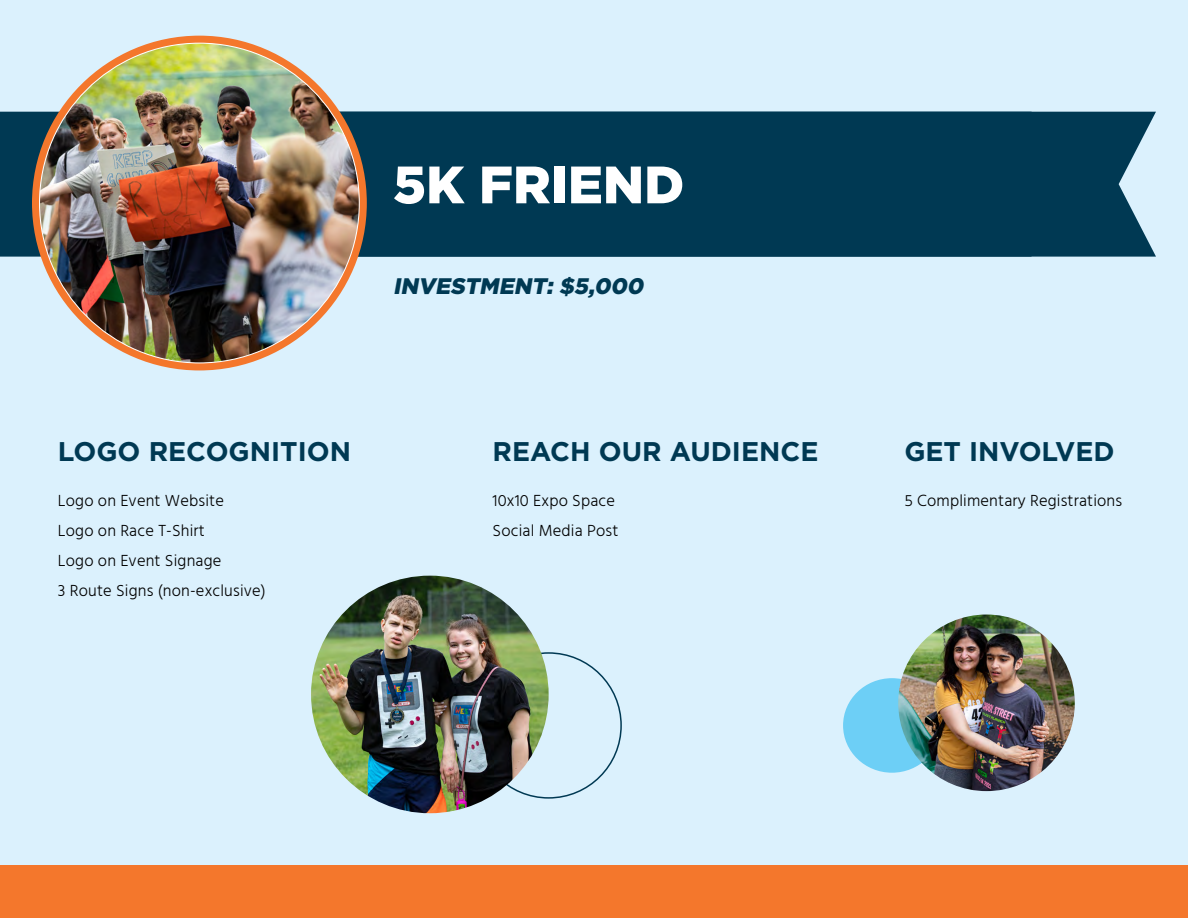
<style>
.page{position:relative;width:1188px;height:918px;background:#dbf1fd}
.page>*{position:absolute;margin:0;border:0;box-sizing:border-box;transform-origin:0 0}
.t1{font:900 52.5px "Gotham";color:#fff}
.t2{font:700 27px "Gotham";color:#003953}
.t3{font:italic 900 22.5px "Gotham";color:#003953}
.t4{font:300 16.5px/30px "Hind Madurai";letter-spacing:.01em;color:#000}
</style>
<div class="page">
<svg style="left:1032px;top:112px;width:124px;height:145px;background:#1e536b"></svg>
<div style="left:0;top:112px;width:1032px;height:145px;background:#003953"></div>
<svg style="left:32px;top:36px;width:335px;height:334px;background:#f2803c"></svg>
<img style="left:40px;top:43px;width:319px;height:320px;border-radius:160px">
<div style="left:0;top:865px;width:1188px;height:53px;background:#f4772c"></div>
<div style="left:843px;top:678px;width:98px;height:95px;background:#6dcff6;border-radius:50%"></div>
<img style="left:311px;top:576px;width:238px;height:237px;border-radius:119px">
<img style="left:898px;top:615px;width:177px;height:176px;border-radius:88px">
<h1 class="t1" style="left:393px;top:154px;width:293px">5K FRIEND</h1>
<h3 class="t3" style="left:393px;top:273px;width:256px">INVESTMENT: $5,000</h3>
<h2 class="t2" style="left:58px;top:436px;width:295px">LOGO RECOGNITION</h2>
<h2 class="t2" style="left:493px;top:436px;width:327px">REACH OUR AUDIENCE</h2>
<h2 class="t2" style="left:904px;top:436px;width:212px">GET INVOLVED</h2>
<p class="t4" style="left:58px;top:487px;width:210px">Logo on Event Website<br>Logo on Race T-Shirt<br>Logo on Event Signage<br>3 Route Signs (non-exclusive)</p>
<p class="t4" style="left:493px;top:487px;width:127px">10x10 Expo Space<br>Social Media Post</p>
<p class="t4" style="left:904px;top:487px;width:219px">5 Complimentary Registrations</p>
</div>
